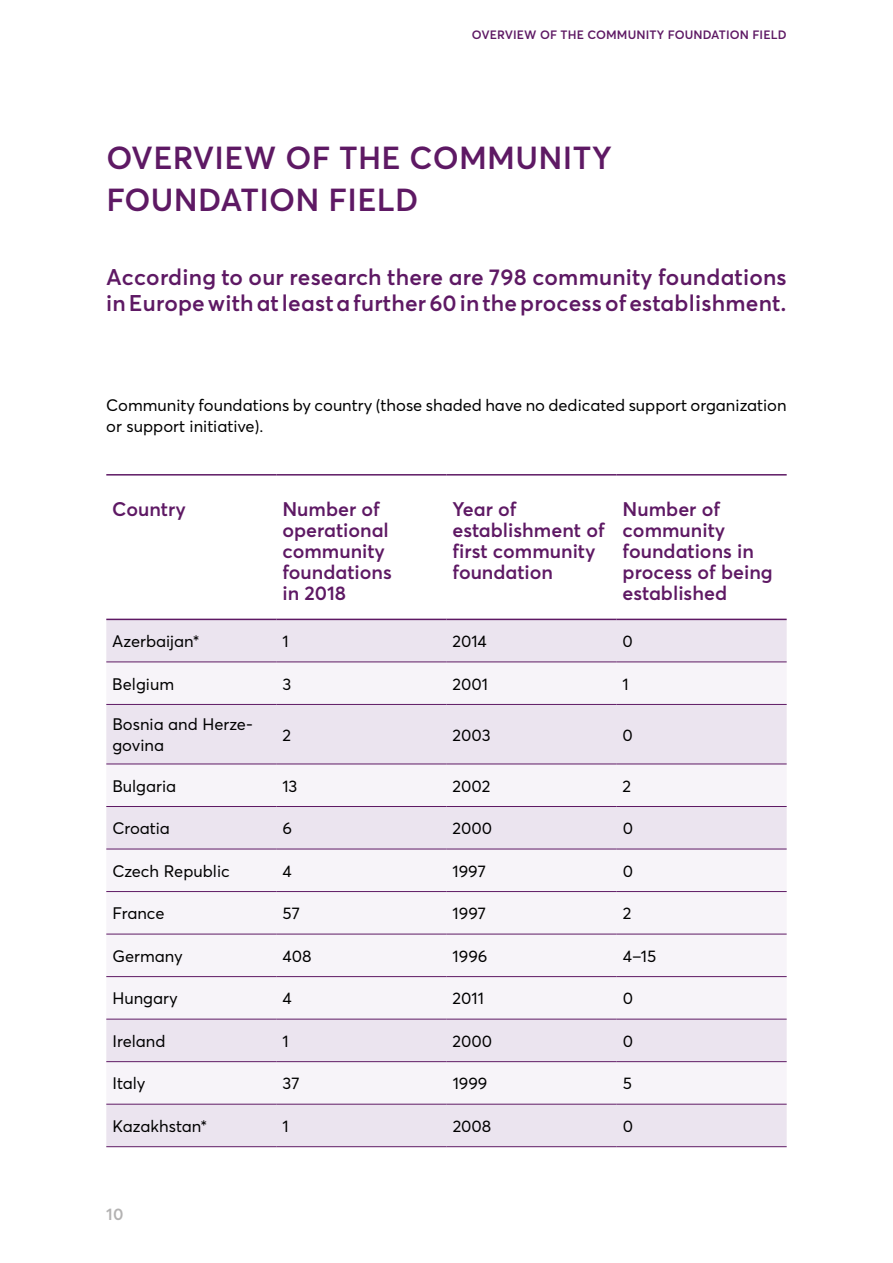
<style>
.page{position:relative;width:893px;height:1263px;background:#fff}
.page>*{position:absolute;margin:0;border:0;box-sizing:border-box;transform-origin:0 0}
.t1{font:600 31.5px/42px "Averta Std";letter-spacing:.01em;color:#5e1964}
.t2{font:600 22.5px/25.5px "Averta Std";letter-spacing:.01em;color:#5e1964}
.t3{font:600 19.5px/21px "Averta Std";color:#5e1964}
.t4{font:16.5px/21px "Averta Std";color:#000}
.t5{font:600 16.5px "Averta Std";color:#b3b2b2}
.t6{font:600 12px "Averta Std";letter-spacing:.01em;color:#5e1964}
</style>
<div class="page">
<div style="left:106px;top:620px;width:681px;height:526px;background:#ebe4ef"></div>
<svg style="left:106px;top:663px;width:681px;height:441px;fill:#f7f4f9"></svg>
<hr style="left:106px;top:662px;width:170px;height:1px;background:#5e1964">
<hr style="left:276px;top:662px;width:170px;height:1px;background:#5e1964">
<hr style="left:446px;top:662px;width:171px;height:1px;background:#5e1964">
<hr style="left:617px;top:662px;width:170px;height:1px;background:#5e1964">
<hr style="left:106px;top:704px;width:170px;height:1px;background:#5e1964">
<hr style="left:276px;top:704px;width:170px;height:1px;background:#5e1964">
<hr style="left:446px;top:704px;width:171px;height:1px;background:#5e1964">
<hr style="left:617px;top:704px;width:170px;height:1px;background:#5e1964">
<hr style="left:106px;top:764px;width:170px;height:1px;background:#5e1964">
<hr style="left:276px;top:764px;width:170px;height:1px;background:#5e1964">
<hr style="left:446px;top:764px;width:171px;height:1px;background:#5e1964">
<hr style="left:617px;top:764px;width:170px;height:1px;background:#5e1964">
<hr style="left:106px;top:806px;width:170px;height:1px;background:#5e1964">
<hr style="left:276px;top:806px;width:170px;height:1px;background:#5e1964">
<hr style="left:446px;top:806px;width:171px;height:1px;background:#5e1964">
<hr style="left:617px;top:806px;width:170px;height:1px;background:#5e1964">
<hr style="left:106px;top:849px;width:170px;height:1px;background:#5e1964">
<hr style="left:276px;top:849px;width:170px;height:1px;background:#5e1964">
<hr style="left:446px;top:849px;width:171px;height:1px;background:#5e1964">
<hr style="left:617px;top:849px;width:170px;height:1px;background:#5e1964">
<hr style="left:106px;top:891px;width:170px;height:1px;background:#5e1964">
<hr style="left:276px;top:891px;width:170px;height:1px;background:#5e1964">
<hr style="left:446px;top:891px;width:171px;height:1px;background:#5e1964">
<hr style="left:617px;top:891px;width:170px;height:1px;background:#5e1964">
<hr style="left:106px;top:934px;width:170px;height:1px;background:#5e1964">
<hr style="left:276px;top:934px;width:170px;height:1px;background:#5e1964">
<hr style="left:446px;top:934px;width:171px;height:1px;background:#5e1964">
<hr style="left:617px;top:934px;width:170px;height:1px;background:#5e1964">
<hr style="left:106px;top:976px;width:170px;height:1px;background:#5e1964">
<hr style="left:276px;top:976px;width:170px;height:1px;background:#5e1964">
<hr style="left:446px;top:976px;width:171px;height:1px;background:#5e1964">
<hr style="left:617px;top:976px;width:170px;height:1px;background:#5e1964">
<hr style="left:106px;top:1019px;width:170px;height:1px;background:#5e1964">
<hr style="left:276px;top:1019px;width:170px;height:1px;background:#5e1964">
<hr style="left:446px;top:1019px;width:171px;height:1px;background:#5e1964">
<hr style="left:617px;top:1019px;width:170px;height:1px;background:#5e1964">
<hr style="left:106px;top:1061px;width:170px;height:1px;background:#5e1964">
<hr style="left:276px;top:1061px;width:170px;height:1px;background:#5e1964">
<hr style="left:446px;top:1061px;width:171px;height:1px;background:#5e1964">
<hr style="left:617px;top:1061px;width:170px;height:1px;background:#5e1964">
<hr style="left:106px;top:474px;width:170px;height:2px;background:#5e1964">
<hr style="left:276px;top:474px;width:170px;height:2px;background:#5e1964">
<hr style="left:446px;top:474px;width:171px;height:2px;background:#5e1964">
<hr style="left:617px;top:474px;width:170px;height:2px;background:#5e1964">
<hr style="left:106px;top:619px;width:170px;height:1px;background:#5e1964">
<hr style="left:276px;top:619px;width:170px;height:1px;background:#5e1964">
<hr style="left:446px;top:619px;width:171px;height:1px;background:#5e1964">
<hr style="left:617px;top:619px;width:170px;height:1px;background:#5e1964">
<hr style="left:106px;top:1104px;width:170px;height:1px;background:#5e1964">
<hr style="left:276px;top:1104px;width:170px;height:1px;background:#5e1964">
<hr style="left:446px;top:1104px;width:171px;height:1px;background:#5e1964">
<hr style="left:617px;top:1104px;width:170px;height:1px;background:#5e1964">
<hr style="left:106px;top:1146px;width:170px;height:1px;background:#5e1964">
<hr style="left:276px;top:1146px;width:170px;height:1px;background:#5e1964">
<hr style="left:446px;top:1146px;width:171px;height:1px;background:#5e1964">
<hr style="left:617px;top:1146px;width:170px;height:1px;background:#5e1964">
<p class="t6" style="left:472px;top:27px;width:316px">OVERVIEW OF THE COMMUNITY FOUNDATION FIELD</p>
<h1 class="t1" style="left:106px;top:136px;width:507px">OVERVIEW OF THE COMMUNITY<br>FOUNDATION FIELD</h1>
<h2 class="t2" style="left:106px;top:264px;width:682px">According to our research there are 798 community foundations in Europe with at least a further 60 in the process of establishment.</h2>
<p class="t4" style="left:106px;top:395px;width:682px">Community foundations by country (those shaded have no dedicated support organization or support initiative).</p>
<p class="t3" style="left:112px;top:498px;width:75px">Country</p>
<p class="t3" style="left:282px;top:498px;width:111px">Number of operational community foundations in 2018</p>
<p class="t3" style="left:452px;top:498px;width:154px">Year of establishment of first community foundation</p>
<p class="t3" style="left:623px;top:498px;width:152px">Number of community foundations in process of being established</p>
<p class="t4" style="left:112px;top:630px;width:89px">Azerbaijan*</p>
<p class="t4" style="left:282px;top:630px;width:8px">1</p>
<p class="t4" style="left:452px;top:630px;width:36px">2014</p>
<p class="t4" style="left:623px;top:630px;width:12px">0</p>
<p class="t4" style="left:112px;top:673px;width:63px">Belgium</p>
<p class="t4" style="left:282px;top:673px;width:10px">3</p>
<p class="t4" style="left:452px;top:673px;width:37px">2001</p>
<p class="t4" style="left:623px;top:673px;width:8px">1</p>
<p class="t4" style="left:112px;top:714px;width:142px">Bosnia and Herze&shy;govina</p>
<p class="t4" style="left:282px;top:724px;width:10px">2</p>
<p class="t4" style="left:452px;top:724px;width:40px">2003</p>
<p class="t4" style="left:623px;top:724px;width:12px">0</p>
<p class="t4" style="left:112px;top:775px;width:65px">Bulgaria</p>
<p class="t4" style="left:282px;top:775px;width:17px">13</p>
<p class="t4" style="left:453px;top:775px;width:39px">2002</p>
<p class="t4" style="left:623px;top:775px;width:10px">2</p>
<p class="t4" style="left:112px;top:818px;width:59px">Croatia</p>
<p class="t4" style="left:282px;top:818px;width:11px">6</p>
<p class="t4" style="left:453px;top:818px;width:41px">2000</p>
<p class="t4" style="left:623px;top:818px;width:12px">0</p>
<p class="t4" style="left:112px;top:860px;width:119px">Czech Republic</p>
<p class="t4" style="left:282px;top:860px;width:11px">4</p>
<p class="t4" style="left:453px;top:860px;width:35px">1997</p>
<p class="t4" style="left:623px;top:860px;width:12px">0</p>
<p class="t4" style="left:112px;top:903px;width:54px">France</p>
<p class="t4" style="left:282px;top:903px;width:19px">57</p>
<p class="t4" style="left:453px;top:903px;width:35px">1997</p>
<p class="t4" style="left:623px;top:903px;width:10px">2</p>
<p class="t4" style="left:112px;top:945px;width:72px">Germany</p>
<p class="t4" style="left:282px;top:945px;width:31px">408</p>
<p class="t4" style="left:453px;top:945px;width:36px">1996</p>
<p class="t4" style="left:623px;top:945px;width:35px">4–15</p>
<p class="t4" style="left:112px;top:988px;width:67px">Hungary</p>
<p class="t4" style="left:283px;top:988px;width:11px">4</p>
<p class="t4" style="left:453px;top:988px;width:33px">2011</p>
<p class="t4" style="left:623px;top:988px;width:12px">0</p>
<p class="t4" style="left:112px;top:1030px;width:55px">Ireland</p>
<p class="t4" style="left:283px;top:1030px;width:8px">1</p>
<p class="t4" style="left:453px;top:1030px;width:41px">2000</p>
<p class="t4" style="left:623px;top:1030px;width:12px">0</p>
<p class="t4" style="left:112px;top:1073px;width:34px">Italy</p>
<p class="t4" style="left:283px;top:1073px;width:18px">37</p>
<p class="t4" style="left:453px;top:1073px;width:36px">1999</p>
<p class="t4" style="left:623px;top:1073px;width:11px">5</p>
<p class="t4" style="left:112px;top:1115px;width:96px">Kazakhstan*</p>
<p class="t4" style="left:283px;top:1115px;width:8px">1</p>
<p class="t4" style="left:453px;top:1115px;width:40px">2008</p>
<p class="t4" style="left:623px;top:1115px;width:12px">0</p>
<p class="t5" style="left:106px;top:1204px;width:19px">10</p>
</div>
